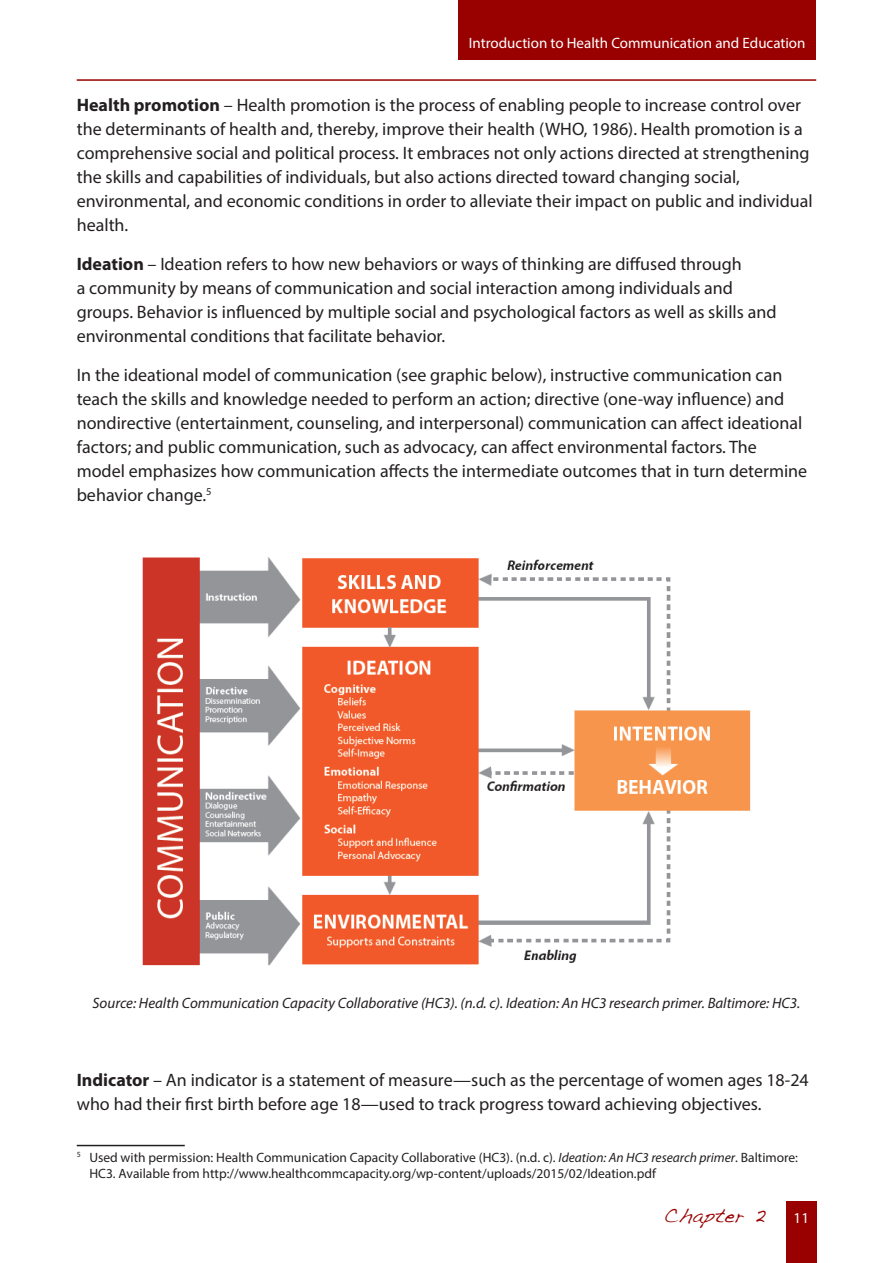
<style>
.page{position:relative;width:893px;height:1263px;background:#fff}
.page>*{position:absolute;margin:0;border:0;box-sizing:border-box;transform-origin:0 0}
.List_Paragraph{font:18px/24px "Myriad Pro";color:#231f20}
.t1{font:16.5px "Dakota";color:#990100}
.List_Paragraph-2{font:italic 15px "Myriad Pro";color:#231f20}
.t2{font:15px "Myriad Pro";color:#fff}
.t3{font:13.5px/16.2px "Myriad Pro";color:#231f20}
.s1{font-weight:700}
.s2{font-style:italic}
</style>
<div class="page">
<div style="left:786px;top:1201px;width:30px;height:62px;background:#990100"></div>
<hr style="left:77px;top:79px;width:739px;height:2px;background:#990100">
<div style="left:458px;top:0;width:358px;height:60px;background:#990100"></div>
<img style="left:142px;top:557px;width:609px;height:409px">
<hr style="left:77px;top:1145px;width:108px;height:1px;background:#231f20">
<p class="t2" style="left:469px;top:34px;width:338px">Introduction to Health Communication and Education</p>
<p class="List_Paragraph" style="left:77px;top:93px;width:738px"><span class="s1">Health promotion</span> – Health promotion is the process of enabling people to increase control over the determinants of health and, thereby, improve their health (WHO, 1986). Health promotion is a comprehensive social and political process. It embraces not only actions directed at strengthening the skills and capabilities of individuals, but also actions directed toward changing social, environmental, and economic conditions in order to alleviate their impact on public and individual health.</p>
<p class="List_Paragraph" style="left:77px;top:252px;width:701px"><span class="s1">Ideation</span> – Ideation refers to how new behaviors or ways of thinking are diffused through<br>a community by means of communication and social interaction among individuals and groups. Behavior is influenced by multiple social and psychological factors as well as skills and environmental conditions that facilitate behavior.</p>
<p class="List_Paragraph" style="left:77px;top:363px;width:732px">In the ideational model of communication (see graphic below), instructive communication can teach the skills and knowledge needed to perform an action; directive (one-way influence) and nondirective (entertainment, counseling, and interpersonal) communication can affect ideational factors; and public communication, such as advocacy, can affect environmental factors. The model emphasizes how communication affects the intermediate outcomes that in turn determine behavior change.<sup>5</sup></p>
<p class="List_Paragraph-2" style="left:93px;top:994px;width:709px">Source: Health Communication Capacity Collaborative (HC3). (n.d. c). Ideation: An HC3 research primer. Baltimore: HC3.</p>
<p class="List_Paragraph" style="left:77px;top:1068px;width:734px"><span class="s1">Indicator</span> – An indicator is a statement of measure—such as the percentage of women ages 18-24 who had their first birth before age 18—used to track progress toward achieving objectives.</p>
<p class="t3" style="left:89px;top:1149px;width:710px;text-indent:-13px"><sup>5</sup> Used with permission: Health Communication Capacity Collaborative (HC3). (n.d. c). <span class="s2">Ideation: An HC3 research primer</span>. Baltimore:<br>HC3. Available from http://www.healthcommcapacity.org/wp-content/uploads/2015/02/Ideation.pdf</p>
<p class="t1" style="left:663px;top:1206px;width:104px">Chapter 2</p>
<p class="t2" style="left:794px;top:1209px;width:17px">11</p>
</div>
